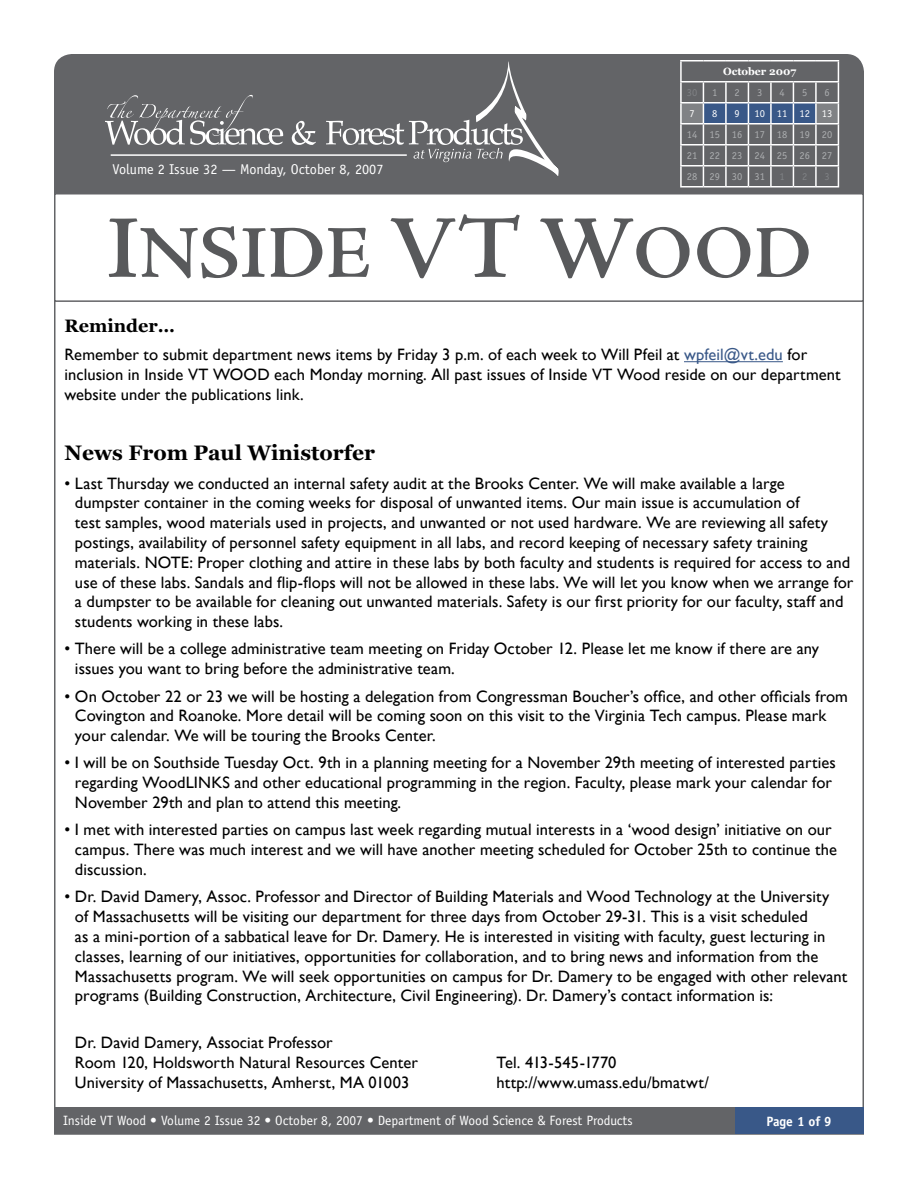
<style>
.page{position:relative;width:918px;height:1188px;background:#fff}
.page>*{position:absolute;margin:0;border:0;box-sizing:border-box;transform-origin:0 0}
.t1{font:600 75px "Adobe Jenson Pro";color:#58595b}
.t2{font:700 21px "Georgia";color:#000}
.t3{font:700 18px "Georgia";color:#000}
.t4{font:16.5px/19.8px "Gill Sans";letter-spacing:.005em;color:#000}
.t5{font:16.5px "Gill Sans";letter-spacing:-.015em;color:#000}
.t6{font:14.25px "Officina Sans";color:#fff}
.t7{font:13.5px "Officina Sans";color:#fff}
.t8{font:700 13.5px "Officina Sans";letter-spacing:-.01em;color:#fff}
.t9{font:10.5px/21px "Officina Sans";color:#acaeb0;text-align:justify}
.t10{font:700 10.5px "Georgia";color:#fff}
.t11{font:10.5px "Officina Sans";color:#fff}
.t12{font:10.5px "Officina Sans";color:#808285}
.s1{font-size:90px}
.s2{color:#395888}
</style>
<div class="page">
<hr style="left:684px;top:361px;width:99px;height:1px;background:#395888">
<div style="left:734px;top:1107px;width:130px;height:27px;background:#395888"></div>
<div style="left:54px;top:1107px;width:680px;height:27px;background:#636467"></div>
<div style="left:54px;top:54px;width:810px;height:164px;background:#636467;border-radius:18px"></div>
<svg style="left:105px;top:95px;width:178px;height:50px"></svg>
<svg style="left:292px;top:121px;width:24px;height:24px"></svg>
<svg style="left:326px;top:62px;width:232px;height:114px"></svg>
<hr style="left:111px;top:154px;width:296px;height:2px;background:#fff">
<div style="left:55px;top:194px;width:808px;height:107px;background:#fff"></div>
<div style="left:54px;top:193px;width:810px;height:109px;border:2px solid #636467"></div>
<hr style="left:680px;top:60px;width:23px;height:2px;background:#fff">
<hr style="left:703px;top:60px;width:23px;height:2px;background:#fff">
<hr style="left:726px;top:60px;width:22px;height:2px;background:#fff">
<hr style="left:748px;top:60px;width:23px;height:2px;background:#fff">
<hr style="left:771px;top:60px;width:22px;height:2px;background:#fff">
<hr style="left:793px;top:60px;width:23px;height:2px;background:#fff">
<hr style="left:816px;top:60px;width:23px;height:2px;background:#fff">
<hr style="left:680px;top:186px;width:23px;height:2px;background:#fff">
<hr style="left:703px;top:186px;width:23px;height:2px;background:#fff">
<hr style="left:726px;top:186px;width:22px;height:2px;background:#fff">
<hr style="left:748px;top:186px;width:23px;height:2px;background:#fff">
<hr style="left:771px;top:186px;width:22px;height:2px;background:#fff">
<hr style="left:793px;top:186px;width:23px;height:2px;background:#fff">
<hr style="left:816px;top:186px;width:23px;height:2px;background:#fff">
<svg style="left:680px;top:62px;width:159px;height:124px"></svg>
<p class="t10" style="left:723px;top:66px;width:75px">October 2007</p>
<p class="t12" style="left:687px;top:86px;width:12px">30</p>
<p class="t9" style="left:712px;top:82px;width:7px">1</p>
<p class="t9" style="left:735px;top:82px;width:7px">2</p>
<p class="t9" style="left:757px;top:82px;width:7px">3</p>
<p class="t9" style="left:780px;top:82px;width:7px">4</p>
<p class="t9" style="left:802px;top:82px;width:7px">5</p>
<p class="t9" style="left:825px;top:82px;width:7px">6</p>
<p class="t11" style="left:690px;top:107px;width:7px">7</p>
<p class="t11" style="left:712px;top:107px;width:7px">8</p>
<p class="t11" style="left:735px;top:107px;width:7px">9</p>
<p class="t11" style="left:754px;top:107px;width:80px">10 11 12 13</p>
<p class="t9" style="left:687px;top:124px;width:147px">14 15 16 17 18 19 20<br>21 22 23 24 25 26 27<br>28 29 30 31</p>
<p class="t6" style="left:112px;top:161px;width:273px">Volume 2 Issue 32 — Monday, October 8, 2007</p>
<h1 class="t1" style="left:106px;top:211px;width:707px"><span class="s1">I</span>NSIDE <span class="s1">VT W</span>OOD</h1>
<p class="t12" style="left:780px;top:170px;width:7px">1</p>
<p class="t12" style="left:802px;top:170px;width:7px">2</p>
<p class="t12" style="left:825px;top:170px;width:7px">3</p>
<p class="t3" style="left:64px;top:315px;width:112px">Reminder…</p>
<p class="t4" style="left:64px;top:345px;width:778px">Remember to submit department news items by Friday 3 p.m. of each week to Will Pfeil at <span class="s2">wpfeil@vt.edu</span> for inclusion in Inside VT WOOD each Monday morning. All past issues of Inside VT Wood reside on our department website under the publications link.</p>
<p class="t2" style="left:64px;top:441px;width:312px">News From Paul Winistorfer</p>
<p class="t4" style="left:75px;top:473px;width:780px;text-indent:-10px">• Last Thursday we conducted an internal safety audit at the Brooks Center. We will make available a large dumpster container in the coming weeks for disposal of unwanted items. Our main issue is accumulation of<br>test samples, wood materials used in projects, and unwanted or not used hardware. We are reviewing all safety postings, availability of personnel safety equipment in all labs, and record keeping of necessary safety training materials. NOTE: Proper clothing and attire in these labs by both faculty and students is required for access to and use of these labs. Sandals and flip-flops will not be allowed in these labs. We will let you know when we arrange for a dumpster to be available for cleaning out unwanted materials. Safety is our first priority for our faculty, staff and students working in these labs.</p>
<p class="t4" style="left:75px;top:639px;width:746px;text-indent:-10px">• There will be a college administrative team meeting on Friday October 12. Please let me know if there are any issues you want to bring before the administrative team.</p>
<p class="t4" style="left:75px;top:686px;width:775px;text-indent:-10px">• On October 22 or 23 we will be hosting a delegation from Congressman Boucher’s office, and other officials from<br>Covington and Roanoke. More detail will be coming soon on this visit to the Virginia Tech campus. Please mark your calendar. We will be touring the Brooks Center.</p>
<p class="t4" style="left:75px;top:753px;width:762px;text-indent:-10px">• I will be on Southside Tuesday Oct. 9th in a planning meeting for a November 29th meeting of interested parties regarding WoodLINKS and other educational programming in the region. Faculty, please mark your calendar for<br>November 29th and plan to attend this meeting.</p>
<p class="t4" style="left:75px;top:820px;width:763px;text-indent:-10px">• I met with interested parties on campus last week regarding mutual interests in a ‘wood design’ initiative on our campus. There was much interest and we will have another meeting scheduled for October 25th to continue the discussion.</p>
<p class="t4" style="left:75px;top:887px;width:774px;text-indent:-10px">• Dr. David Damery, Assoc. Professor and Director of Building Materials and Wood Technology at the University<br>of Massachusetts will be visiting our department for three days from October 29-31. This is a visit scheduled<br>as a mini-portion of a sabbatical leave for Dr. Damery. He is interested in visiting with faculty, guest lecturing in classes, learning of our initiatives, opportunities for collaboration, and to bring news and information from the Massachusetts program. We will seek opportunities on campus for Dr. Damery to be engaged with other relevant programs (Building Construction, Architecture, Civil Engineering). Dr. Damery’s contact information is:</p>
<p class="t4" style="left:75px;top:1033px;width:345px">Dr. David Damery, Associat Professor<br>Room 120, Holdsworth Natural Resources Center</p>
<p class="t5" style="left:496px;top:1053px;width:121px">Tel. 413-545-1770</p>
<p class="t4" style="left:75px;top:1072px;width:336px">University of Massachusetts, Amherst, MA 01003</p>
<p class="t4" style="left:496px;top:1072px;width:214px">http://www.umass.edu/bmatwt/</p>
<p class="t7" style="left:63px;top:1113px;width:571px">Inside VT Wood • Volume 2 Issue 32 • October 8, 2007 • Department of Wood Science &amp; Forest Products</p>
<p class="t8" style="left:767px;top:1113px;width:67px">Page 1 of 9</p>
</div>
